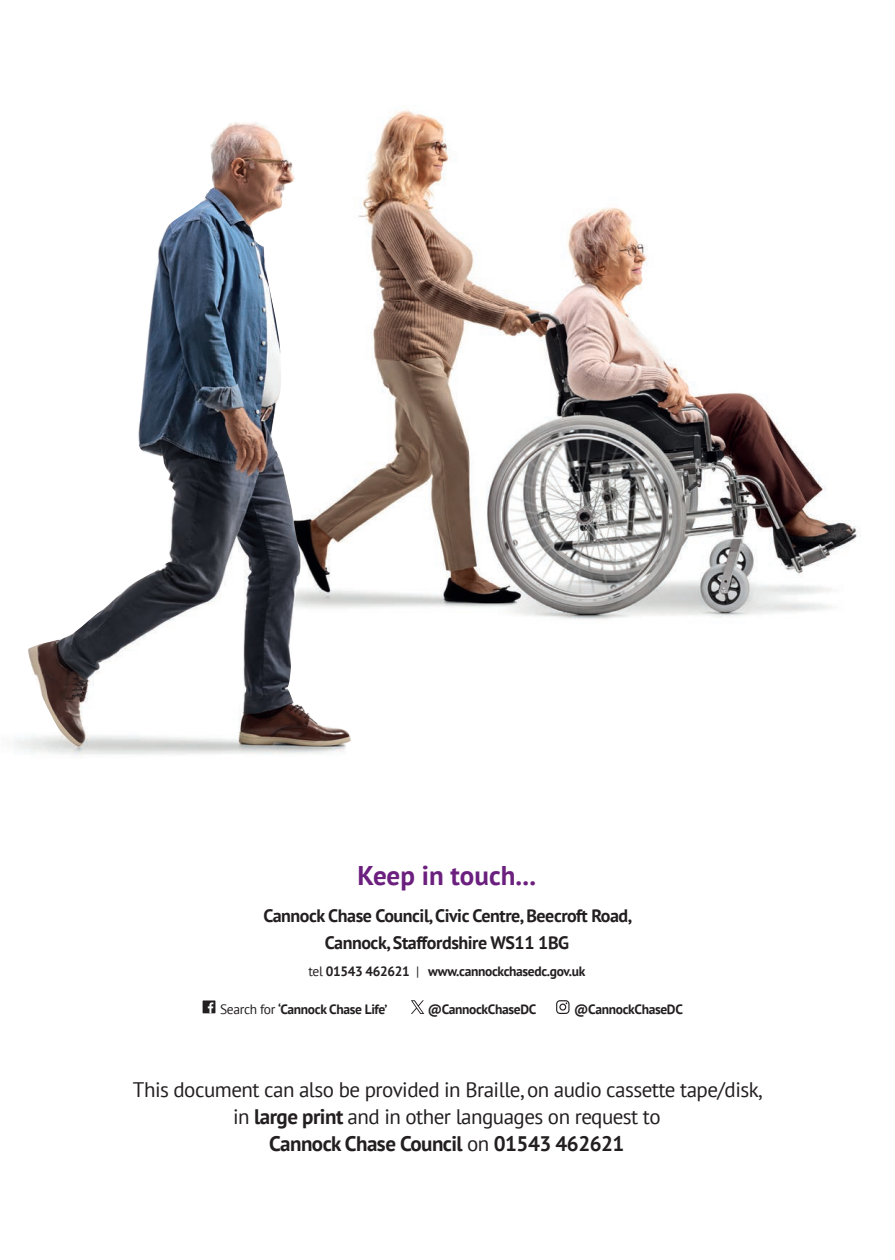
<style>
.page{position:relative;width:895px;height:1260px;background:#fff}
.page>*{position:absolute;margin:0;border:0;box-sizing:border-box;transform-origin:0 0}
.t1{font:700 27px "PT Sans";color:#6b1f7e}
.t2{font:21px/27px "PT Sans";letter-spacing:-.025em;color:#231f20;text-align:center}
.t3{font:700 18px/27px "PT Sans";letter-spacing:-.025em;color:#231f20;text-align:center}
.t4{font:700 13.5px "PT Sans";letter-spacing:-.025em;color:#231f20}
.s1{font-weight:400}
.s2{font-weight:700}
</style>
<div class="page">
<img style="left:352px;top:109px;width:509px;height:510px">
<img style="left:14px;top:122px;width:338px;height:633px">
<div style="left:202px;top:1000px;width:13px;height:13px;background:#231f20"></div>
<svg style="left:208px;top:1002px;width:5px;height:11px"></svg>
<svg style="left:411px;top:1000px;width:13px;height:14px"></svg>
<svg style="left:556px;top:1000px;width:13px;height:14px"></svg>
<p class="t1" style="left:357px;top:858px;width:180px">Keep in touch...</p>
<p class="t3" style="left:263px;top:901px;width:370px">Cannock Chase Council, Civic Centre, Beecroft Road,<br>Cannock, Staffordshire WS11 1BG</p>
<p class="t4" style="left:308px;top:962px;width:278px"><span class="s1">tel</span> 01543 462621 <span class="s1">|</span> www.cannockchasedc.gov.uk</p>
<h1 class="t4" style="left:220px;top:1000px;width:169px"><span class="s1">Search for</span> ‘Cannock Chase Life’</h1>
<h1 class="t4" style="left:427px;top:1000px;width:110px">@CannockChaseDC</h1>
<h1 class="t4" style="left:574px;top:1000px;width:110px">@CannockChaseDC</h1>
<p class="t2" style="left:133px;top:1075px;width:631px">This document can also be provided in Braille, on audio cassette tape/disk, in <span class="s2">large print</span> and in other languages on request to<br><span class="s2">Cannock Chase Council</span> on <span class="s2">01543 462621</span></p>
</div>
